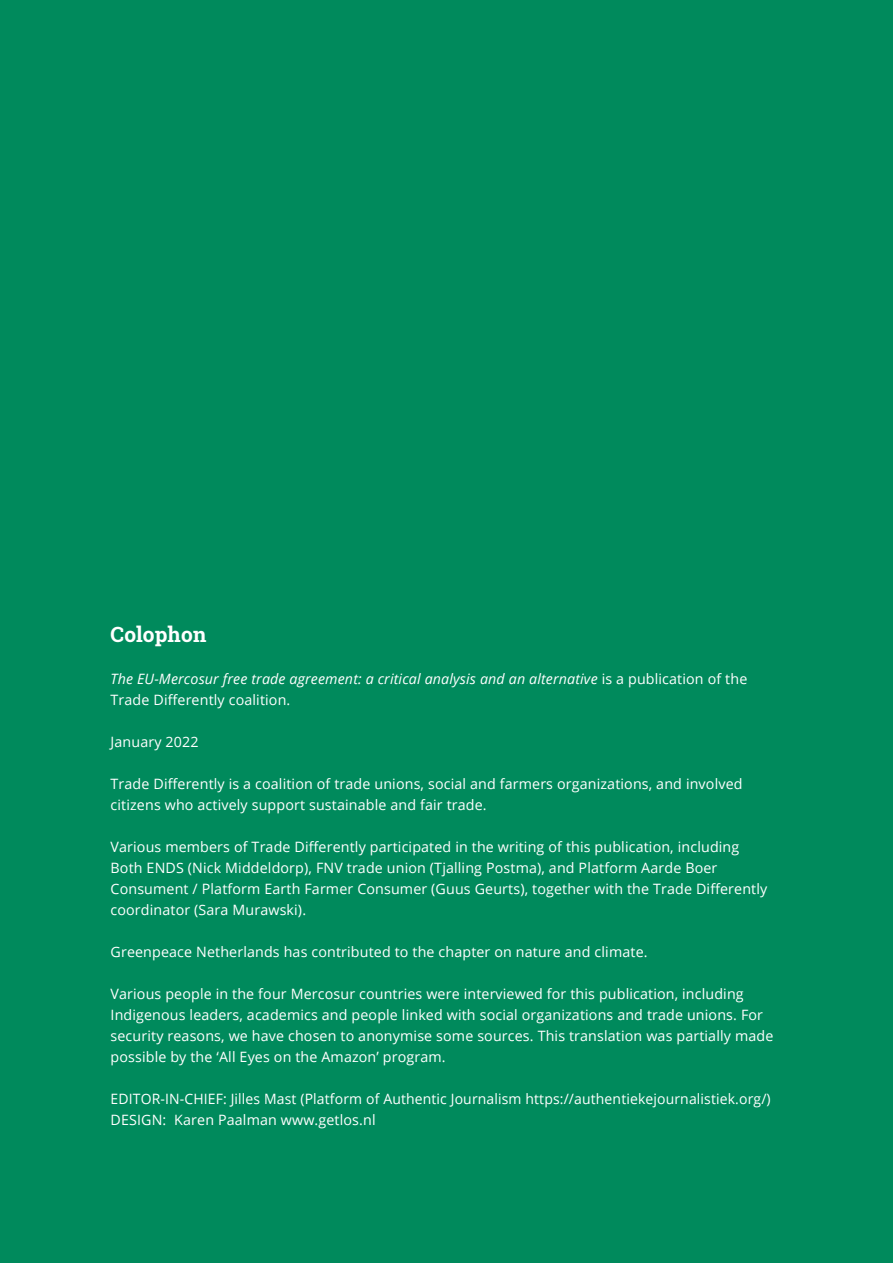
<style>
.page{position:relative;width:893px;height:1263px;background:#008a5c}
.page>*{position:absolute;margin:0;border:0;box-sizing:border-box;transform-origin:0 0}
.t1{font:700 21px "Roboto Slab";letter-spacing:.005em;color:#fff}
.t2{font:14.25px/21px "Open Sans";letter-spacing:.01em;color:#fff}
.t3{font:italic 14.25px/21px "Open Sans";letter-spacing:.01em;color:#fff}
.s1{font-style:normal}
</style>
<div class="page">
<h1 class="t1" style="left:111px;top:620px;width:97px">Colophon</h1>
<p class="t3" style="left:111px;top:667px;width:638px">The EU-Mercosur free trade agreement: a critical analysis and an alternative <span class="s1">is a publication of the<br>Trade Differently coalition.</span></p>
<p class="t2" style="left:111px;top:731px;width:90px">January 2022</p>
<p class="t2" style="left:111px;top:772px;width:633px">Trade Differently is a coalition of trade unions, social and farmers organizations, and involved citizens who actively support sustainable and fair trade.</p>
<p class="t2" style="left:111px;top:835px;width:658px">Various members of Trade Differently participated in the writing of this publication, including Both ENDS (Nick Middeldorp), FNV trade union (Tjalling Postma), and Platform Aarde Boer Consument / Platform Earth Farmer Consumer (Guus Geurts), together with the Trade Differently coordinator (Sara Murawski).</p>
<p class="t2" style="left:111px;top:941px;width:538px">Greenpeace Netherlands has contributed to the chapter on nature and climate.</p>
<p class="t2" style="left:111px;top:982px;width:664px">Various people in the four Mercosur countries were interviewed for this publication, including Indigenous leaders, academics and people linked with social organizations and trade unions. For security reasons, we have chosen to anonymise some sources. This translation was partially made possible by the ‘All Eyes on the Amazon’ program.</p>
<p class="t2" style="left:111px;top:1088px;width:662px">EDITOR-IN-CHIEF: Jilles Mast (Platform of Authentic Journalism https://authentiekejournalistiek.org/)<br>DESIGN: Karen Paalman www.getlos.nl</p>
</div>
